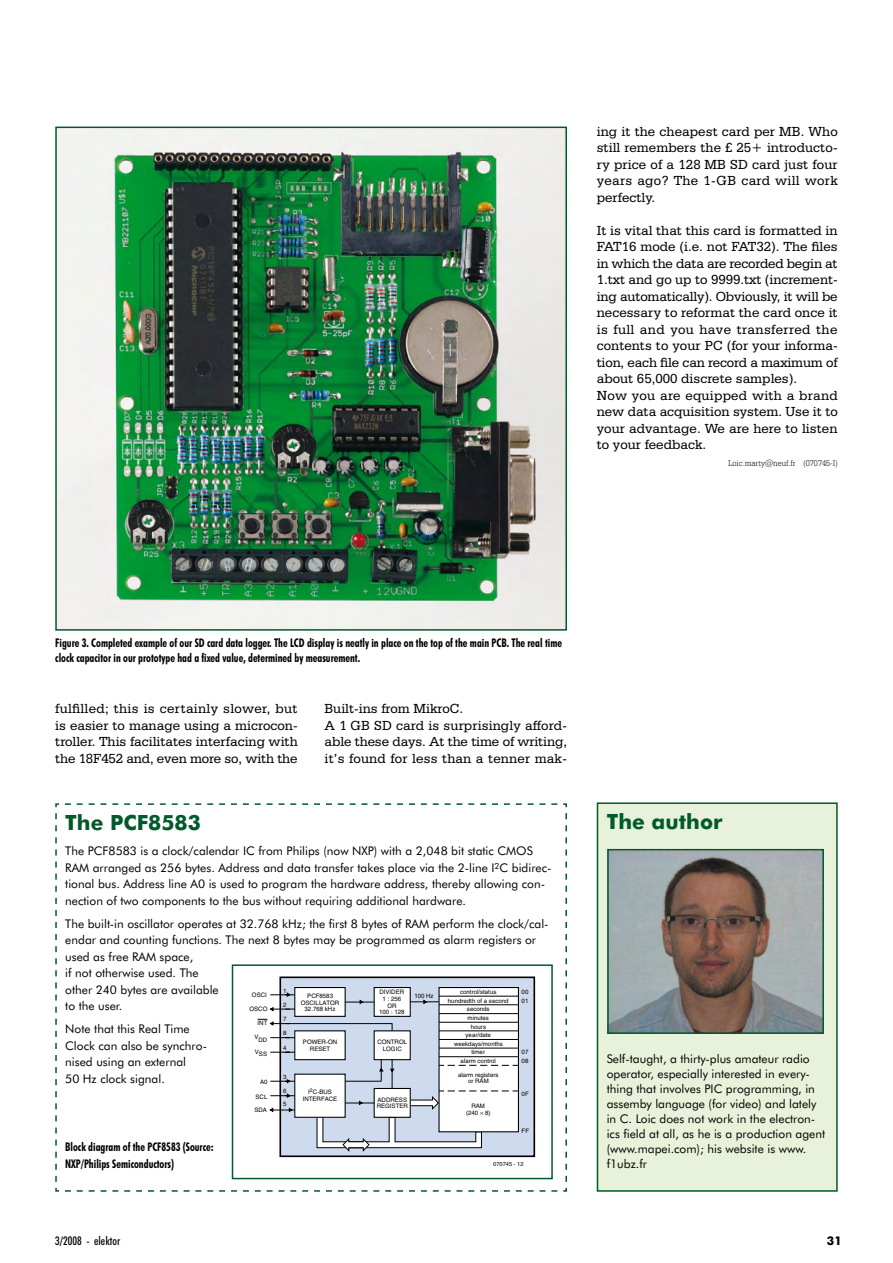
<style>
.page{position:relative;width:893px;height:1263px;background:#fff}
.page>*{position:absolute;margin:0;border:0;box-sizing:border-box;transform-origin:0 0}
.t1{font:700 21px "Futura BT";color:#005a2a}
.t2{font:13.95px/16.5px "Serifa BT";color:#000;text-align:justify}
.t3{font:12px/16.5px "Futura BT";color:#000}
.t4{font:700 condensed 12px/16.5px "Futura BT";color:#000;scale:.9 1}
.t5{font:500 condensed 12px "Futura BT";color:#000}
.t6{font:700 12px "Futura BT";color:#000}
.t7{font:300 9px "Serifa BT";color:#000;scale:.9 1}
.t8{font:6.15px/6.6px "Helvetica";color:#000;text-align:center}
.t9{font:5.7px "Helvetica";color:#000}
</style>
<div class="page">
<div style="left:597px;top:803px;width:240px;height:388px;background:#e8f1d9"></div>
<div style="left:597px;top:802px;width:241px;height:390px;border:2px solid #005a2a"></div>
<img style="left:610px;top:852px;width:211px;height:179px">
<div style="left:607px;top:849px;width:217px;height:185px;border:2px solid #005a2a"></div>
<svg style="left:55px;top:803px;width:512px;height:389px"></svg>
<div style="left:232px;top:965px;width:320px;height:213px;background:#fff"></div>
<div style="left:280px;top:977px;width:254px;height:179px;background:#cedbee"></div>
<div style="left:279px;top:976px;width:256px;height:181px;border:2px solid #000"></div>
<div style="left:439px;top:987px;width:79px;height:145px;background:#fff"></div>
<div style="left:438px;top:987px;width:81px;height:145px;border:1px solid #000"></div>
<div style="left:374px;top:987px;width:36px;height:29px;background:#fff"></div>
<div style="left:374px;top:987px;width:37px;height:30px;border:1px solid #000"></div>
<div style="left:295px;top:987px;width:50px;height:29px;background:#fff"></div>
<div style="left:294px;top:987px;width:52px;height:30px;border:1px solid #000"></div>
<div style="left:374px;top:1031px;width:36px;height:29px;background:#fff"></div>
<div style="left:295px;top:1031px;width:50px;height:29px;background:#fff"></div>
<hr style="left:439px;top:996px;width:79px;height:1px;background:#000">
<hr style="left:439px;top:1004px;width:79px;height:1px;background:#000">
<hr style="left:439px;top:1013px;width:79px;height:1px;background:#000">
<hr style="left:439px;top:1022px;width:79px;height:1px;background:#000">
<hr style="left:439px;top:1030px;width:79px;height:1px;background:#000">
<hr style="left:439px;top:1039px;width:79px;height:1px;background:#000">
<hr style="left:439px;top:1048px;width:79px;height:1px;background:#000">
<hr style="left:439px;top:1056px;width:79px;height:1px;background:#000">
<svg style="left:410px;top:1000px;width:29px;height:4px"></svg>
<svg style="left:270px;top:1037px;width:25px;height:1px"></svg>
<svg style="left:258px;top:992px;width:135px;height:39px"></svg>
<svg style="left:270px;top:1052px;width:25px;height:1px"></svg>
<div style="left:232px;top:964px;width:321px;height:215px;border:2px solid #005a2a"></div>
<img style="left:58px;top:130px;width:506px;height:498px">
<div style="left:55px;top:127px;width:512px;height:504px;border:2px solid #005a2a"></div>
<svg style="left:269px;top:1059px;width:249px;height:93px"></svg>
<p class="t2" style="left:597px;top:122px;width:243px">ing it the cheapest card per MB. Who still remembers the £ 25+ introducto&shy;ry price of a 128 MB SD card just four years ago? The 1-GB card will work perfectly.</p>
<p class="t2" style="left:597px;top:221px;width:243px;text-align:left">It is vital that this card is formatted in FAT16 mode (i.e. not FAT32). The files in which the data are recorded begin at 1.txt and go up to 9999.txt (increment&shy;ing automatically). Obviously, it will be necessary to reformat the card once it is full and you have transferred the contents to your PC (for your informa&shy;tion, each file can record a maximum of about 65,000 discrete samples).<br>Now you are equipped with a brand new data acquisition system. Use it to your advantage. We are here to listen to your feedback.</p>
<p class="t7" style="left:728px;top:458px;width:123px">Loic.marty@neuf.fr (070745-I)</p>
<p class="t4" style="left:55px;top:635px;width:565px;line-height:15px">Figure 3. Completed example of our SD card data logger. The LCD display is neatly in place on the top of the main PCB. The real time clock capacitor in our prototype had a fixed value, determined by measurement.</p>
<p class="t2" style="left:55px;top:700px;width:244px">fulfilled; this is certainly slower, but is easier to manage using a microcon&shy;troller. This facilitates interfacing with the 18F452 and, even more so, with the</p>
<p class="t2" style="left:325px;top:700px;width:244px;text-align:left">Built-ins from MikroC.<br>A 1 GB SD card is surprisingly afford&shy;able these days. At the time of writing, it’s found for less than a tenner mak-</p>
<h1 class="t1" style="left:65px;top:810px;width:137px">The PCF8583</h1>
<p class="t3" style="left:65px;top:843px;width:488px">The PCF8583 is a clock/calendar IC from Philips (now NXP) with a 2,048 bit static CMOS RAM arranged as 256 bytes. Address and data transfer takes place via the 2-line I<sup>2</sup>C bidirec&shy;tional bus. Address line A0 is used to program the hardware address, thereby allowing con&shy;nection of two components to the bus without requiring additional hardware.</p>
<p class="t3" style="left:65px;top:915px;width:485px">The built-in oscillator operates at 32.768 kHz; the first 8 bytes of RAM perform the clock/cal&shy;endar and counting functions. The next 8 bytes may be programmed as alarm registers or used as free RAM space,<br>if not otherwise used. The<br>other 240 bytes are available<br>to the user.</p>
<p class="t3" style="left:65px;top:1020px;width:143px">Note that this Real Time<br>Clock can also be synchro&shy;nised using an external<br>50 Hz clock signal.</p>
<p class="t8" style="left:283px;top:987px;width:5px">1</p>
<p class="t8" style="left:283px;top:1001px;width:5px">2</p>
<p class="t8" style="left:283px;top:1016px;width:5px">7</p>
<p class="t8" style="left:283px;top:1030px;width:5px">8</p>
<p class="t8" style="left:283px;top:1073px;width:5px">3</p>
<p class="t8" style="left:448px;top:988px;width:62px;line-height:8.9px">control/status hundredth of a second</p>
<p class="t8" style="left:454px;top:1004px;width:50px;line-height:8.7px">seconds<br>minutes<br>hours<br>year/date weekdays/months timer<br>alarm control</p>
<p class="t8" style="left:458px;top:1071px;width:42px">alarm registers or RAM</p>
<p class="t8" style="left:466px;top:1103px;width:26px">RAM (240 8)</p>
<p class="t8" style="left:379px;top:989px;width:27px">DIVIDER<br>1 : 256<br>OR<br>100 : 128</p>
<p class="t8" style="left:522px;top:989px;width:8px">00</p>
<p class="t8" style="left:252px;top:991px;width:16px">OSCI</p>
<p class="t8" style="left:249px;top:1006px;width:19px">OSCO</p>
<p class="t8" style="left:258px;top:1020px;width:11px">INT</p>
<p class="t8" style="left:307px;top:992px;width:27px">PCF8583</p>
<p class="t8" style="left:414px;top:992px;width:21px">100 Hz</p>
<p class="t8" style="left:301px;top:999px;width:40px">OSCILLATOR<br>32.768 kHz</p>
<p class="t8" style="left:377px;top:1039px;width:31px">CONTROL<br>LOGIC</p>
<p class="t8" style="left:522px;top:997px;width:8px">01</p>
<p class="t8" style="left:254px;top:1036px;width:14px">VDD</p>
<p class="t8" style="left:303px;top:1038px;width:36px">POWER-ON<br>RESET</p>
<p class="t8" style="left:283px;top:1044px;width:5px">4</p>
<p class="t8" style="left:255px;top:1050px;width:14px">VSS</p>
<p class="t8" style="left:522px;top:1049px;width:8px">07</p>
<p class="t8" style="left:522px;top:1057px;width:8px">08</p>
<p class="t8" style="left:260px;top:1079px;width:9px">A0</p>
<p class="t8" style="left:254px;top:1106px;width:14px">SDA</p>
<p class="t8" style="left:303px;top:1089px;width:36px">I<sup>2</sup>C-BUS<br>INTERFACE</p>
<p class="t8" style="left:256px;top:1093px;width:13px">SCL</p>
<p class="t8" style="left:283px;top:1084px;width:5px;line-height:12.9px;text-align:left">6<br>5</p>
<p class="t8" style="left:522px;top:1091px;width:9px">0F</p>
<p class="t8" style="left:377px;top:1096px;width:33px;text-align:left">ADDRESS<br>REGISTER</p>
<p class="t4" style="left:65px;top:1138px;width:166px">Block diagram of the PCF8583 (Source:<br>NXP/Philips Semiconductors)</p>
<p class="t8" style="left:522px;top:1128px;width:9px">FF</p>
<p class="t9" style="left:493px;top:1160px;width:32px">070745 - 12</p>
<h1 class="t1" style="left:607px;top:809px;width:117px">The author</h1>
<p class="t3" style="left:607px;top:1051px;width:220px;line-height:15px">Self-taught, a thirty-plus amateur radio operator, especially interested in every&shy;thing that involves PIC programming, in assemby language (for video) and lately in C. Loic does not work in the electron&shy;ics field at all, as he is a production agent (www.mapei.com); his website is www. f1ubz.fr</p>
<p class="t5" style="left:55px;top:1233px;width:67px">3/2008 - elektor</p>
<p class="t6" style="left:827px;top:1233px;width:16px">31</p>
</div>
